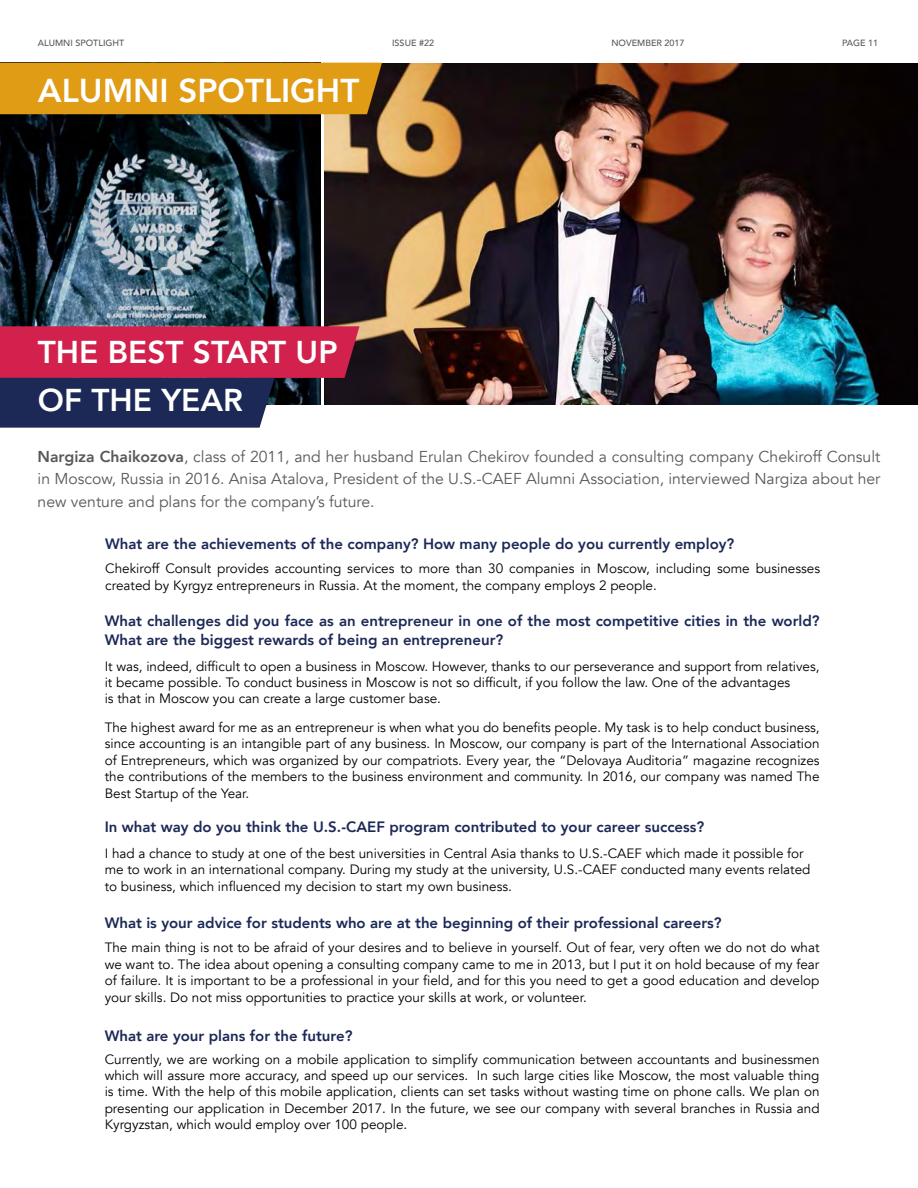
<style>
.page{position:relative;width:918px;height:1188px;background:#fff}
.page>*{position:absolute;margin:0;border:0;box-sizing:border-box;transform-origin:0 0}
.t1{font:800 33px "Avenir";color:#fff}
.t2{font:800 31.5px/48px "Avenir";color:#fff}
.t3{font:15.75px/22.5px "Avenir";color:#58595b;text-align:justify}
.t4{font:800 15px/19.5px "Avenir";color:#1c2957}
.t5{font:13.5px/16.5px "Avenir";color:#000}
.t6{font:500 9px "Avenir";color:#58595b}
.s1{font-weight:800}
</style>
<div class="page">
<img style="left:0;top:114px;width:321px;height:212px">
<img style="left:324px;top:64px;width:594px;height:341px">
<svg style="left:0;top:326px;width:360px;height:102px;background:#833057"></svg>
<div style="left:0;top:63px;width:382px;height:51px;background:#e19c16"></div>
<p class="t6" style="left:38px;top:35px;width:88px">ALUMNI SPOTLIGHT</p>
<p class="t6" style="left:392px;top:35px;width:43px">ISSUE #22</p>
<p class="t6" style="left:611px;top:35px;width:75px">NOVEMBER 2017</p>
<p class="t6" style="left:842px;top:35px;width:38px">PAGE 11</p>
<h1 class="t1" style="left:38px;top:64px;width:323px">ALUMNI SPOTLIGHT</h1>
<h2 class="t2" style="left:38px;top:328px;width:301px">THE BEST START UP<br>OF THE YEAR</h2>
<p class="t3" style="left:38px;top:445px;width:844px"><span class="s1">Nargiza Chaikozova</span>, class of 2011, and her husband Erulan Chekirov founded a consulting company Chekiroff Consult in Moscow, Russia in 2016. Anisa Atalova, President of the U.S.-CAEF Alumni Association, interviewed Nargiza about her new venture and plans for the company’s future.</p>
<p class="t4" style="left:105px;top:534px;width:631px">What are the achievements of the company? How many people do you currently employ?</p>
<p class="t5" style="left:105px;top:560px;width:716px">Chekiroff Consult provides accounting services to more than 30 companies in Moscow, including some businesses created by Kyrgyz entrepreneurs in Russia. At the moment, the company employs 2 people.</p>
<p class="t4" style="left:105px;top:611px;width:717px">What challenges did you face as an entrepreneur in one of the most competitive cities in the world?<br>What are the biggest rewards of being an entrepreneur?</p>
<p class="t5" style="left:105px;top:658px;width:716px">It was, indeed, difficult to open a business in Moscow. However, thanks to our perseverance and support from relatives, it became possible. To conduct business in Moscow is not so difficult, if you follow the law. One of the advantages<br>is that in Moscow you can create a large customer base.</p>
<p class="t5" style="left:105px;top:719px;width:717px;text-align:justify">The highest award for me as an entrepreneur is when what you do benefits people. My task is to help conduct business, since accounting is an intangible part of any business. In Moscow, our company is part of the International Association of Entrepreneurs, which was organized by our compatriots. Every year, the “Delovaya Auditoria” magazine recognizes the contributions of the members to the business environment and community. In 2016, our company was named The Best Startup of the Year.</p>
<p class="t4" style="left:105px;top:817px;width:601px">In what way do you think the U.S.-CAEF program contributed to your career success?</p>
<p class="t5" style="left:105px;top:845px;width:707px">I had a chance to study at one of the best universities in Central Asia thanks to U.S.-CAEF which made it possible for me to work in an international company. During my study at the university, U.S.-CAEF conducted many events related to business, which influenced my decision to start my own business.</p>
<p class="t4" style="left:105px;top:913px;width:618px">What is your advice for students who are at the beginning of their professional careers?</p>
<p class="t5" style="left:105px;top:940px;width:716px;text-align:justify">The main thing is not to be afraid of your desires and to believe in yourself. Out of fear, very often we do not do what we want to. The idea about opening a consulting company came to me in 2013, but I put it on hold because of my fear of failure. It is important to be a professional in your field, and for this you need to get a good education and develop your skills. Do not miss opportunities to practice your skills at work, or volunteer.</p>
<p class="t4" style="left:105px;top:1026px;width:249px">What are your plans for the future?</p>
<p class="t5" style="left:105px;top:1051px;width:717px;text-align:justify">Currently, we are working on a mobile application to simplify communication between accountants and businessmen which will assure more accuracy, and speed up our services. In such large cities like Moscow, the most valuable thing is time. With the help of this mobile application, clients can set tasks without wasting time on phone calls. We plan on presenting our application in December 2017. In the future, we see our company with several branches in Russia and Kyrgyzstan, which would employ over 100 people.</p>
</div>
